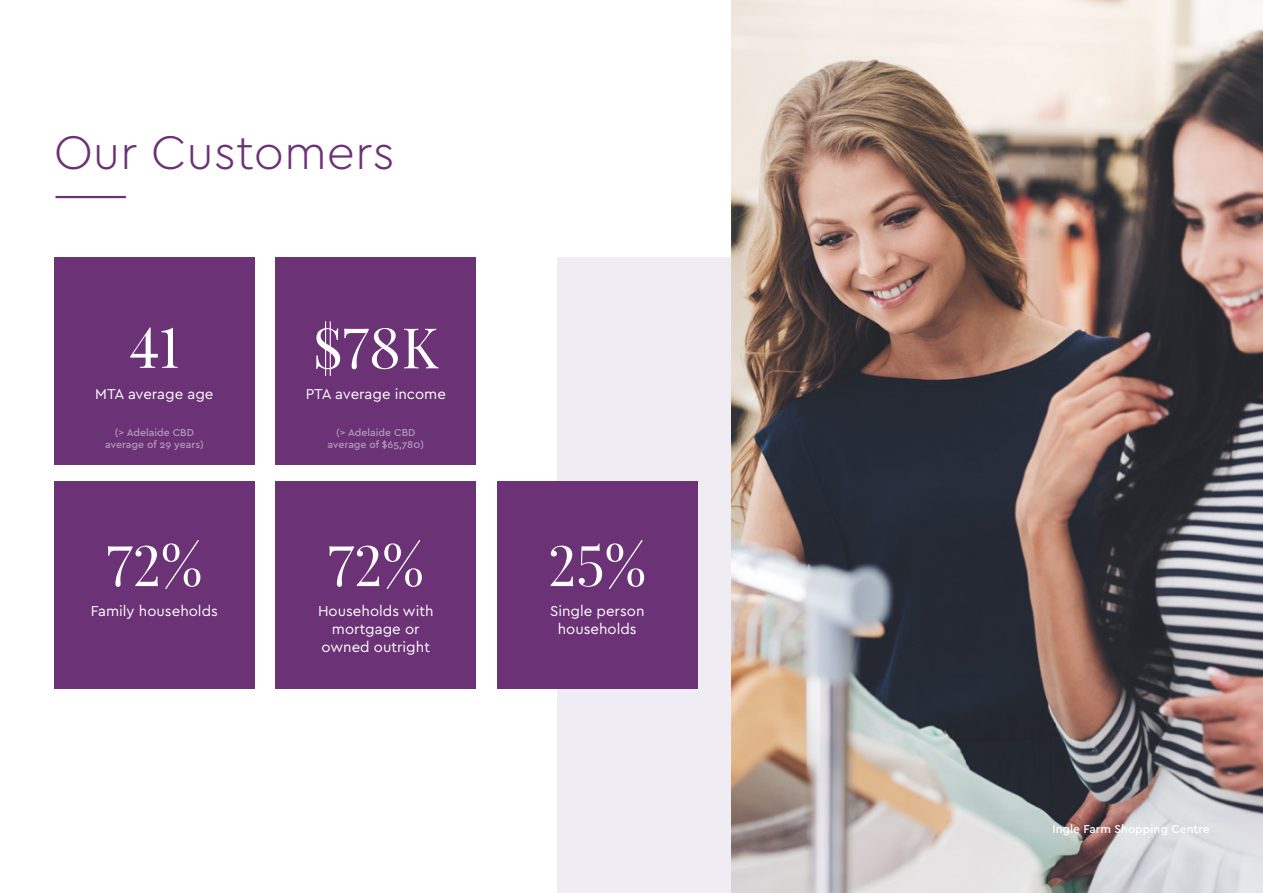
<style>
.page{position:relative;width:1263px;height:893px;background:#fff}
.page>*{position:absolute;margin:0;border:0;box-sizing:border-box;transform-origin:0 0}
.COPY{font:56.1px "Playfair Display";color:#fff}
.COPY-2{font:300 49.5px "Cera GR";color:#6b3275}
.COPY-3{font:15px/18px "Cera GR";color:#fff;text-align:center}
.COPY-4{font:500 12px "Cera GR";color:#fff}
.COPY-5{font:500 10.5px/12px "Cera GR";color:#b299ba;text-align:center}
</style>
<div class="page">
<div style="left:558px;top:258px;width:705px;height:635px;background:#f0ecf3"></div>
<img style="left:731px;top:0;width:532px;height:893px">
<hr style="left:56px;top:196px;width:70px;height:2px;background:#6b3275">
<div style="left:54px;top:258px;width:201px;height:207px;background:#6b3275"></div>
<div style="left:275px;top:258px;width:201px;height:207px;background:#6b3275"></div>
<div style="left:275px;top:482px;width:201px;height:207px;background:#6b3275"></div>
<div style="left:54px;top:482px;width:201px;height:207px;background:#6b3275"></div>
<div style="left:497px;top:482px;width:201px;height:207px;background:#6b3275"></div>
<p class="COPY-2" style="left:54px;top:125px;width:343px">Our Customers</p>
<p class="COPY" style="left:129px;top:303px;width:52px">41</p>
<p class="COPY-3" style="left:95px;top:385px;width:120px">MTA average age</p>
<p class="COPY-5" style="left:105px;top:427px;width:100px">(&gt; Adelaide CBD average of 29 years)</p>
<p class="COPY" style="left:313px;top:304px;width:127px">$78K</p>
<p class="COPY-3" style="left:306px;top:385px;width:142px">PTA average income</p>
<p class="COPY-5" style="left:328px;top:427px;width:98px">(&gt; Adelaide CBD average of $65,780)</p>
<p class="COPY" style="left:106px;top:521px;width:98px">72%</p>
<p class="COPY" style="left:328px;top:521px;width:98px">72%</p>
<p class="COPY-3" style="left:318px;top:602px;width:117px">Households with mortgage or owned outright</p>
<p class="COPY-3" style="left:91px;top:602px;width:129px">Family households</p>
<p class="COPY" style="left:548px;top:521px;width:99px">25%</p>
<p class="COPY-3" style="left:550px;top:602px;width:96px">Single person households</p>
<p class="COPY-4" style="left:1052px;top:822px;width:159px">Ingle Farm Shopping Centre</p>
</div>
